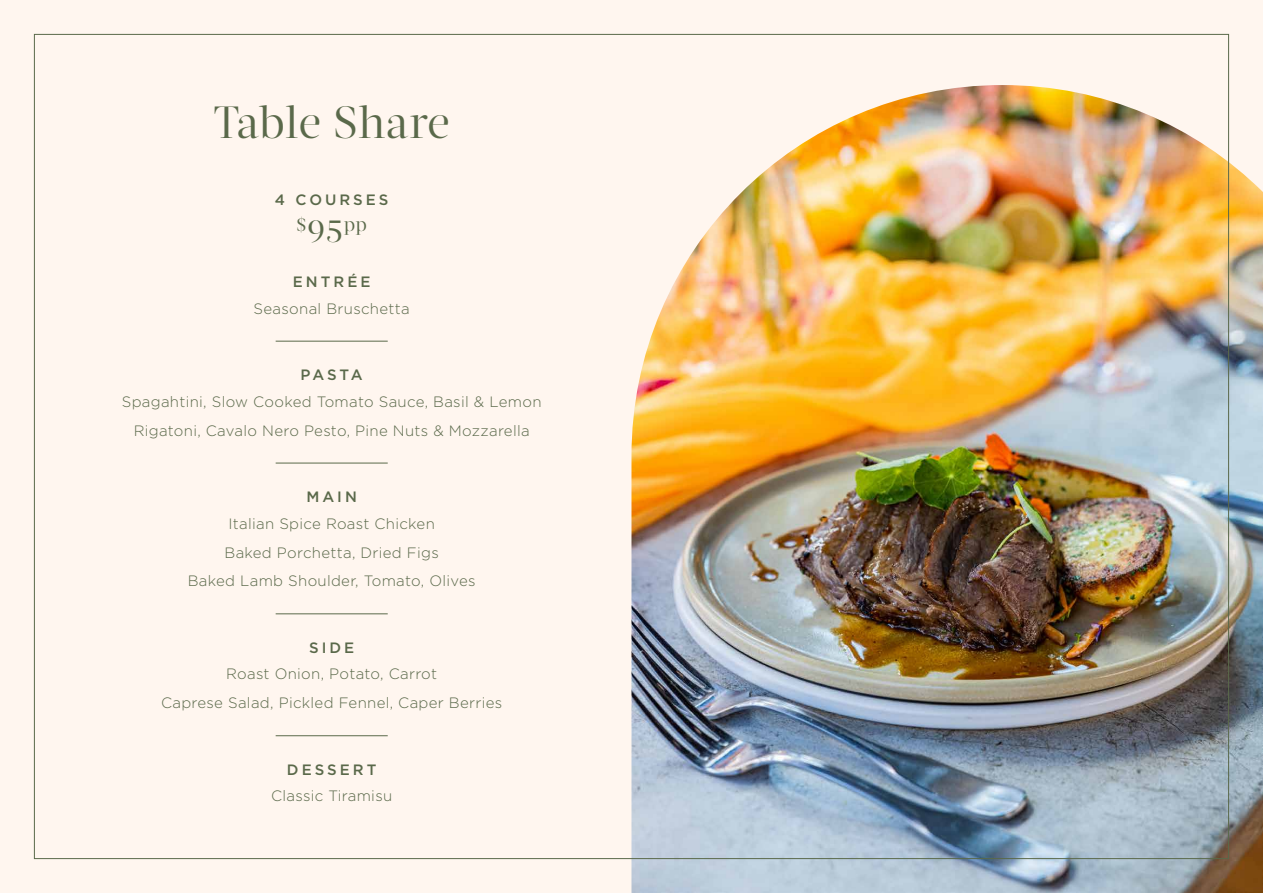
<style>
.page{position:relative;width:1263px;height:893px;background:#fff6ef}
.page>*{position:absolute;margin:0;border:0;box-sizing:border-box;transform-origin:0 0}
.t1{font:45px "Acta Display";color:#5a694a}
.t2{font:19.2px "Acta Display";color:#5a694a}
.t3{font:300 15px/28.8px "Gotham";letter-spacing:.02em;color:#5a694a;text-align:center}
.t4{font:500 15px "Gotham";letter-spacing:.2em;color:#5a694a}
.s1{font-size:33px}
</style>
<div class="page">
<img style="left:631px;top:85px;width:632px;height:808px">
<hr style="left:276px;top:341px;width:112px;height:1px;background:#5a694a">
<hr style="left:276px;top:463px;width:112px;height:1px;background:#5a694a">
<hr style="left:276px;top:613px;width:112px;height:1px;background:#5a694a">
<hr style="left:276px;top:735px;width:112px;height:1px;background:#5a694a">
<h1 class="t1" style="left:214px;top:96px;width:238px">Table Share</h1>
<p class="t4" style="left:275px;top:189px;width:115px">4 COURSES</p>
<p class="t2" style="left:297px;top:213px;width:72px">$<span class="s1">95</span>pp</p>
<p class="t4" style="left:293px;top:272px;width:79px">ENTRÉE</p>
<p class="t3" style="left:254px;top:294px;width:158px">Seasonal Bruschetta</p>
<p class="t4" style="left:301px;top:365px;width:64px">PASTA</p>
<p class="t3" style="left:122px;top:387px;width:421px">Spagahtini, Slow Cooked Tomato Sauce, Basil &amp; Lemon<br>Rigatoni, Cavalo Nero Pesto, Pine Nuts &amp; Mozzarella</p>
<p class="t4" style="left:306px;top:487px;width:52px">MAIN</p>
<p class="t3" style="left:188px;top:509px;width:289px">Italian Spice Roast Chicken<br>Baked Porchetta, Dried Figs<br>Baked Lamb Shoulder, Tomato, Olives</p>
<p class="t4" style="left:309px;top:638px;width:47px">SIDE</p>
<p class="t3" style="left:161px;top:659px;width:343px">Roast Onion, Potato, Carrot<br>Caprese Salad, Pickled Fennel, Caper Berries</p>
<p class="t4" style="left:287px;top:759px;width:91px">DESSERT</p>
<p class="t3" style="left:271px;top:781px;width:123px">Classic Tiramisu</p>
</div>
